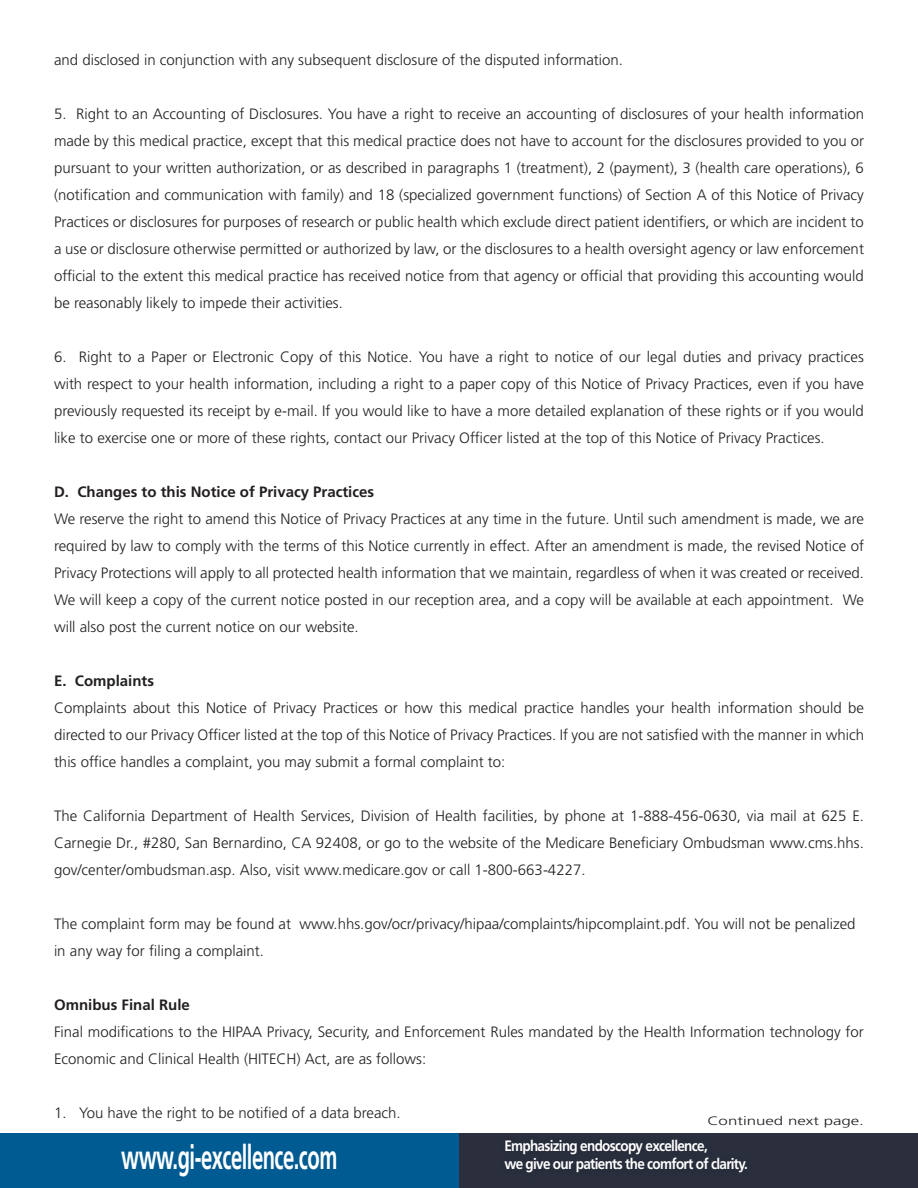
<style>
.page{position:relative;width:918px;height:1188px;background:#fff}
.page>*{position:absolute;margin:0;border:0;box-sizing:border-box;transform-origin:0 0}
.t1{font:700 33.75px "Frutiger LT Std";letter-spacing:-.025em;color:#fff;scale:.6 1}
.t2{font:300 15px/27px "Frutiger LT Std";color:#231f20}
.t3{font:700 15px/18px "Frutiger LT Std";letter-spacing:-.05em;color:#fff;scale:.9 1}
.t4{font:300 12.15px "Frutiger LT Std";color:#231f20;scale:1.39 1}
.s1{font-weight:700}
</style>
<div class="page">
<div style="left:0;top:1133px;width:459px;height:55px;background:#005b92"></div>
<div style="left:459px;top:1133px;width:459px;height:55px;background:#2a2e3d"></div>
<p class="t2" style="left:54px;top:47px;width:571px">and disclosed in conjunction with any subsequent disclosure of the disputed information.</p>
<p class="t2" style="left:54px;top:101px;width:812px;text-align:justify">5. Right to an Accounting of Disclosures. You have a right to receive an accounting of disclosures of your health information made by this medical practice, except that this medical practice does not have to account for the disclosures provided to you or pursuant to your written authorization, or as described in paragraphs 1 (treatment), 2 (payment), 3 (health care operations), 6 (notification and communication with family) and 18 (specialized government functions) of Section A of this Notice of Privacy Practices or disclosures for purposes of research or public health which exclude direct patient identifiers, or which are incident to a use or disclosure otherwise permitted or authorized by law, or the disclosures to a health oversight agency or law enforcement official to the extent this medical practice has received notice from that agency or official that providing this accounting would be reasonably likely to impede their activities.</p>
<p class="t2" style="left:54px;top:344px;width:812px;text-align:justify">6. Right to a Paper or Electronic Copy of this Notice. You have a right to notice of our legal duties and privacy practices with respect to your health information, including a right to a paper copy of this Notice of Privacy Practices, even if you have previously requested its receipt by e-mail. If you would like to have a more detailed explanation of these rights or if you would like to exercise one or more of these rights, contact our Privacy Officer listed at the top of this Notice of Privacy Practices.</p>
<p class="t2" style="left:54px;top:479px;width:812px"><span class="s1">D. Changes to this Notice of Privacy Practices<br></span>We reserve the right to amend this Notice of Privacy Practices at any time in the future. Until such amendment is made, we are required by law to comply with the terms of this Notice currently in effect. After an amendment is made, the revised Notice of Privacy Protections will apply to all protected health information that we maintain, regardless of when it was created or received.<br>We will keep a copy of the current notice posted in our reception area, and a copy will be available at each appointment. We will also post the current notice on our website.</p>
<p class="t2" style="left:54px;top:668px;width:812px"><span class="s1">E. Complaints<br></span>Complaints about this Notice of Privacy Practices or how this medical practice handles your health information should be directed to our Privacy Officer listed at the top of this Notice of Privacy Practices. If you are not satisfied with the manner in which this office handles a complaint, you may submit a formal complaint to:</p>
<p class="t2" style="left:54px;top:803px;width:812px;text-align:justify">The California Department of Health Services, Division of Health facilities, by phone at 1-888-456-0630, via mail at 625 E.<br>Carnegie Dr., #280, San Bernardino, CA 92408, or go to the website of the Medicare Beneficiary Ombudsman www.cms.hhs. gov/center/ombudsman.asp. Also, visit www.medicare.gov or call 1-800-663-4227.</p>
<p class="t2" style="left:54px;top:911px;width:803px">The complaint form may be found at www.hhs.gov/ocr/privacy/hipaa/complaints/hipcomplaint.pdf. You will not be penalized in any way for filing a complaint.</p>
<p class="t2" style="left:54px;top:992px;width:811px"><span class="s1">Omnibus Final Rule<br></span>Final modifications to the HIPAA Privacy, Security, and Enforcement Rules mandated by the Health Information technology for<br>Economic and Clinical Health (HITECH) Act, are as follows:</p>
<p class="t2" style="left:54px;top:1100px;width:348px">1. You have the right to be notified of a data breach.</p>
<p class="t4" style="left:707px;top:1114px;width:114px">Continued next page.</p>
<p class="t1" style="left:121px;top:1137px;width:362px">www.gi-excellence.com</p>
<p class="t3" style="left:504px;top:1137px;width:272px">Emphasizing endoscopy excellence,<br>we give our patients the comfort of clarity.</p>
</div>
